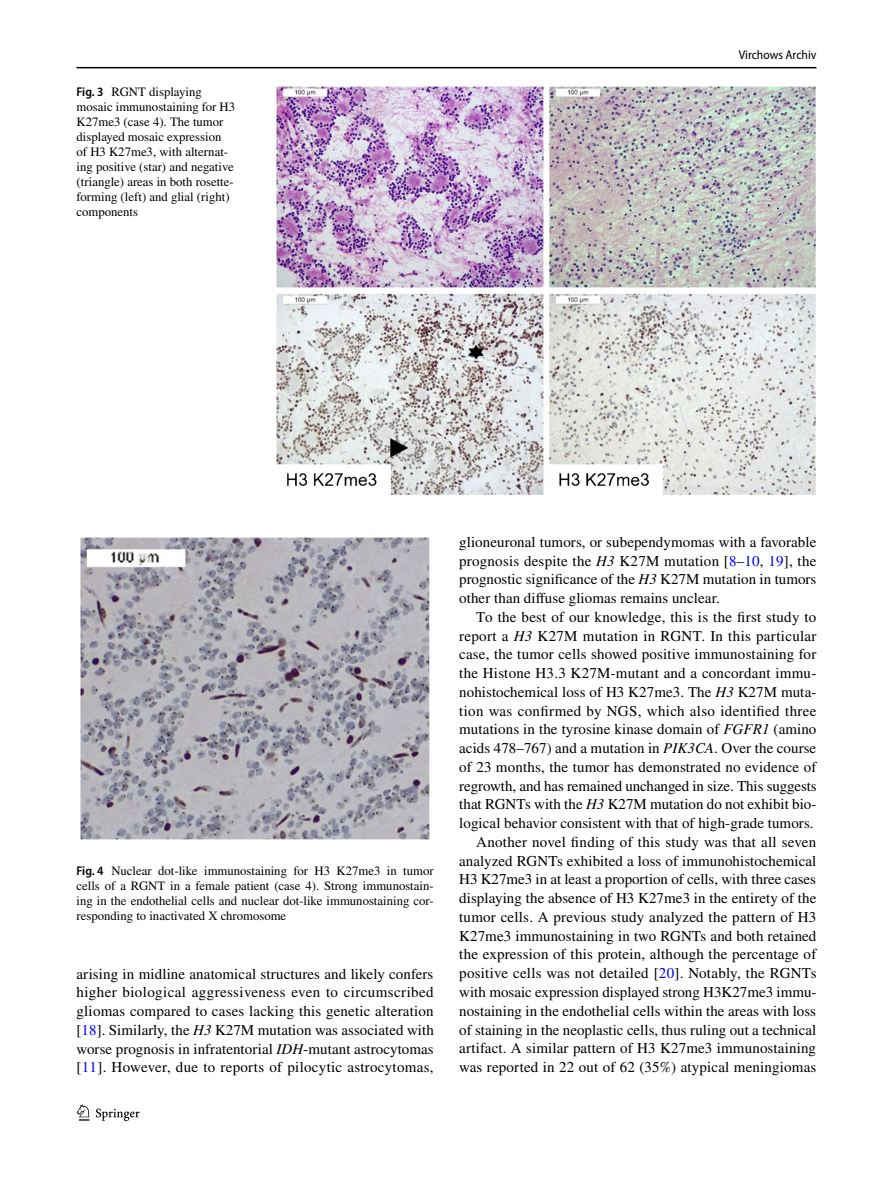
<style>
.page{position:relative;width:893px;height:1187px;background:#fff}
.page>*{position:absolute;margin:0;border:0;box-sizing:border-box;transform-origin:0 0}
.t1{font:15px/18.8px "STIX";letter-spacing:.005em;color:#000;text-align:justify}
.t2{font:12.75px/15px "STIX";color:#000}
.t3{font:semi-condensed 12.75px "Myriad Pro";color:#000}
.s1{font-family:"Myriad Pro";font-weight:600;font-stretch:semi-condensed}
.s2{color:#00f}
.s3{font-style:italic}
</style>
<div class="page">
<hr style="left:77px;top:67px;width:739px;height:1px;background:#000">
<svg style="left:77px;top:1104px;width:12px;height:16px"></svg>
<svg style="left:96px;top:1108px;width:44px;height:12px"></svg>
<img style="left:276px;top:87px;width:540px;height:408px">
<img style="left:81px;top:537px;width:348px;height:302px">
<p class="t2" style="left:77px;top:85px;width:160px"><span class="s1">Fig. 3</span> RGNT displaying mosaic immunostaining for H3<br>K27me3 (case 4). The tumor displayed mosaic expression of H3 K27me3, with alternat&shy;ing positive (star) and negative (triangle) areas in both rosette&shy;forming (left) and glial (right) components</p>
<p class="t3" style="left:739px;top:48px;width:79px">Virchows Archiv</p>
<p class="t2" style="left:77px;top:863px;width:359px;text-align:justify"><span class="s1">Fig. 4</span> Nuclear dot-like immunostaining for H3 K27me3 in tumor cells of a RGNT in a female patient (case 4). Strong immunostain&shy;ing in the endothelial cells and nuclear dot-like immunostaining cor&shy;responding to inactivated X chromosome</p>
<p class="t1" style="left:77px;top:965px;width:359px">arising in midline anatomical structures and likely confers higher biological aggressiveness even to circumscribed gliomas compared to cases lacking this genetic alteration [<span class="s2">18</span>]. Similarly, the <span class="s3">H3</span> K27M mutation was associated with worse prognosis in infratentorial <span class="s3">IDH</span>-mutant astrocytomas [<span class="s2">11</span>]. However, due to reports of pilocytic astrocytomas,</p>
<p class="t1" style="left:459px;top:533px;width:359px">glioneuronal tumors, or subependymomas with a favorable prognosis despite the <span class="s3">H3</span> K27M mutation [<span class="s2">8</span>–<span class="s2">10</span>, <span class="s2">19</span>], the prognostic significance of the <span class="s3">H3</span> K27M mutation in tumors other than diffuse gliomas remains unclear.</p>
<p class="t1" style="left:459px;top:608px;width:359px;text-align:right">To the best of our knowledge, this is the first study to report a <span class="s3">H3</span> K27M mutation in RGNT. In this particular case, the tumor cells showed positive immunostaining for the Histone H3.3 K27M-mutant and a concordant immu&shy;nohistochemical loss of H3 K27me3. The <span class="s3">H3</span> K27M muta&shy;tion was confirmed by NGS, which also identified three mutations in the tyrosine kinase domain of <span class="s3">FGFR1</span> (amino acids 478–767) and a mutation in <span class="s3">PIK3CA</span>. Over the course of 23 months, the tumor has demonstrated no evidence of regrowth, and has remained unchanged in size. This suggests that RGNTs with the <span class="s3">H3</span> K27M mutation do not exhibit bio&shy;logical behavior consistent with that of high-grade tumors.<br>Another novel finding of this study was that all seven analyzed RGNTs exhibited a loss of immunohistochemical H3 K27me3 in at least a proportion of cells, with three cases displaying the absence of H3 K27me3 in the entirety of the tumor cells. A previous study analyzed the pattern of H3<br>K27me3 immunostaining in two RGNTs and both retained the expression of this protein, although the percentage of positive cells was not detailed [<span class="s2">20</span>]. Notably, the RGNTs with mosaic expression displayed strong H3K27me3 immu&shy;nostaining in the endothelial cells within the areas with loss of staining in the neoplastic cells, thus ruling out a technical artifact. A similar pattern of H3 K27me3 immunostaining was reported in 22 out of 62 (35%) atypical meningiomas</p>
</div>
